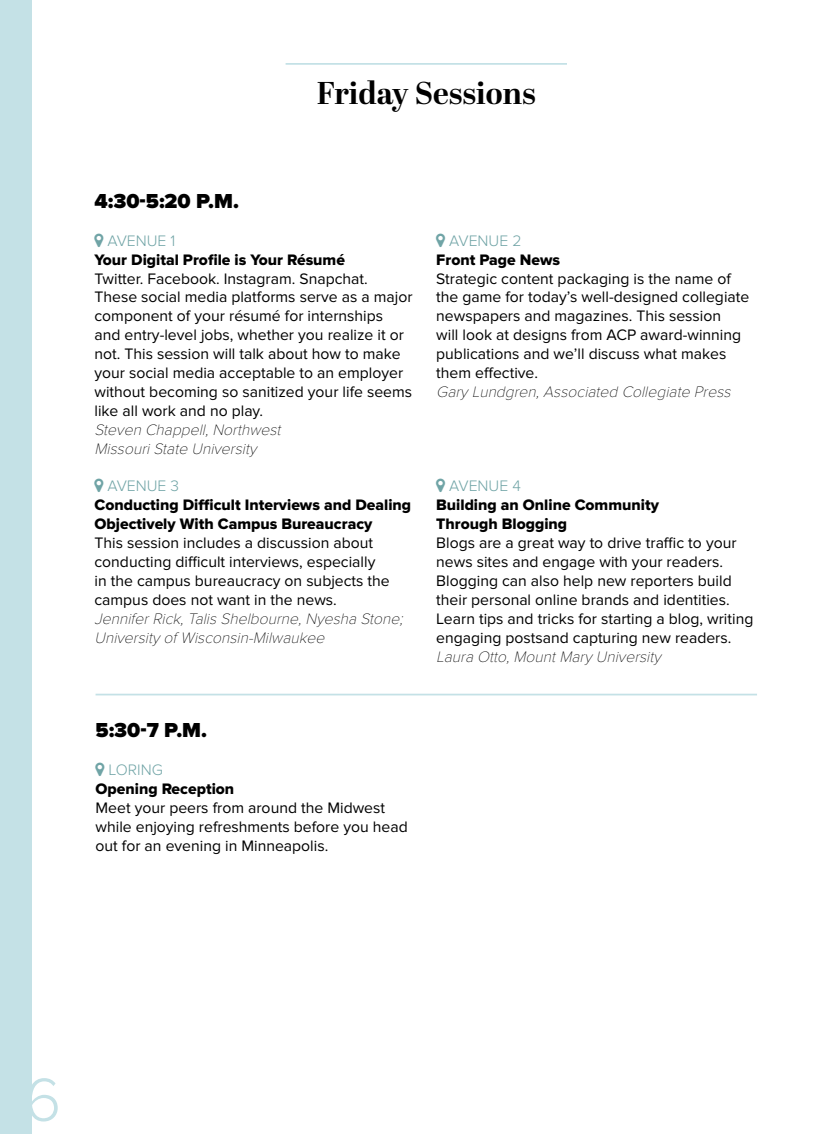
<style>
.page{position:relative;width:819px;height:1134px;background:#fff}
.page>*{position:absolute;margin:0;border:0;box-sizing:border-box;transform-origin:0 0}
.t1{font:300 63px "Proxima Nova";color:#c4e1e6}
.t2{font:700 31.5px "Abril Display";color:#000}
.t3{font:900 21px "Proxima Nova";color:#000}
.t4{font:15.75px/18.9px "Proxima Nova";color:#000}
.t5{font:italic 100 15.75px/18.9px "Proxima Nova T";color:#000}
.t6{font:15.75px/18.9px "Proxima Nova Extrabld";color:#000}
.t7{font:300 15.75px "Proxima Nova";color:#70a4a6}
</style>
<div class="page">
<div style="left:0;top:0;width:32px;height:1134px;background:#c4e1e6"></div>
<hr style="left:286px;top:63px;width:281px;height:2px;background:#c4e1e6">
<hr style="left:96px;top:694px;width:661px;height:1px;background:#c4e1e6">
<h2 class="t2" style="left:317px;top:71px;width:220px">Friday Sessions</h2>
<h3 class="t3" style="left:94px;top:189px;width:146px">4:30-5:20 P.M.</h3>
<p class="t7" style="left:107px;top:231px;width:69px">AVENUE 1</p>
<p class="t6" style="left:95px;top:250px;width:252px">Your Digital Profile is Your Résumé</p>
<p class="t4" style="left:95px;top:269px;width:320px">Twitter. Facebook. Instagram. Snapchat.<br>These social media platforms serve as a major component of your résumé for internships and entry-level jobs, whether you realize it or not. This session will talk about how to make your social media acceptable to an employer without becoming so sanitized your life seems like all work and no play.</p>
<p class="t5" style="left:94px;top:420px;width:192px">Steven Chappell,Northwest<br>MissouriState University</p>
<p class="t7" style="left:107px;top:477px;width:73px">AVENUE 3</p>
<p class="t6" style="left:94px;top:496px;width:318px">Conducting Difficult Interviews and Dealing<br>Objectively With Campus Bureaucracy</p>
<p class="t4" style="left:94px;top:534px;width:297px">This session includes a discussion about conducting difficult interviews, especially in the campus bureaucracy on subjects the campus does not want in the news.</p>
<p class="t5" style="left:94px;top:609px;width:314px">JenniferRick,TalisShelbourne,Nyesha Stone;<br>University of Wisconsin-Milwaukee</p>
<h3 class="t3" style="left:96px;top:718px;width:113px">5:30-7 P.M.</h3>
<p class="t7" style="left:108px;top:761px;width:56px">LORING</p>
<p class="t6" style="left:96px;top:780px;width:140px">Opening Reception</p>
<p class="t4" style="left:96px;top:798px;width:314px">Meet your peers from around the Midwest while enjoying refreshments before you head out for an evening in Minneapolis.</p>
<p class="t7" style="left:449px;top:231px;width:74px">AVENUE 2</p>
<p class="t6" style="left:436px;top:250px;width:125px">Front Page News</p>
<p class="t4" style="left:436px;top:269px;width:315px">Strategic content packaging is the name of the game for today’s well-designed collegiate newspapers and magazines. This session<br>will look at designs from ACP award-winning publications and we’ll discuss what makes them effective.</p>
<p class="t5" style="left:436px;top:382px;width:300px">Gary Lundgren,Associated Collegiate Press</p>
<p class="t7" style="left:449px;top:477px;width:73px">AVENUE 4</p>
<p class="t6" style="left:436px;top:496px;width:224px">Building an Online Community<br>Through Blogging</p>
<p class="t4" style="left:436px;top:534px;width:319px">Blogs are a great way to drive traffic to your news sites and engage with your readers.<br>Blogging can also help new reporters build their personal online brands and identities.<br>Learn tips and tricks for starting a blog, writing engaging postsand capturing new readers.</p>
<p class="t5" style="left:436px;top:647px;width:230px">Laura Otto,MountMary University</p>
<h1 class="t1" style="left:24px;top:1064px;width:38px">6</h1>
</div>
